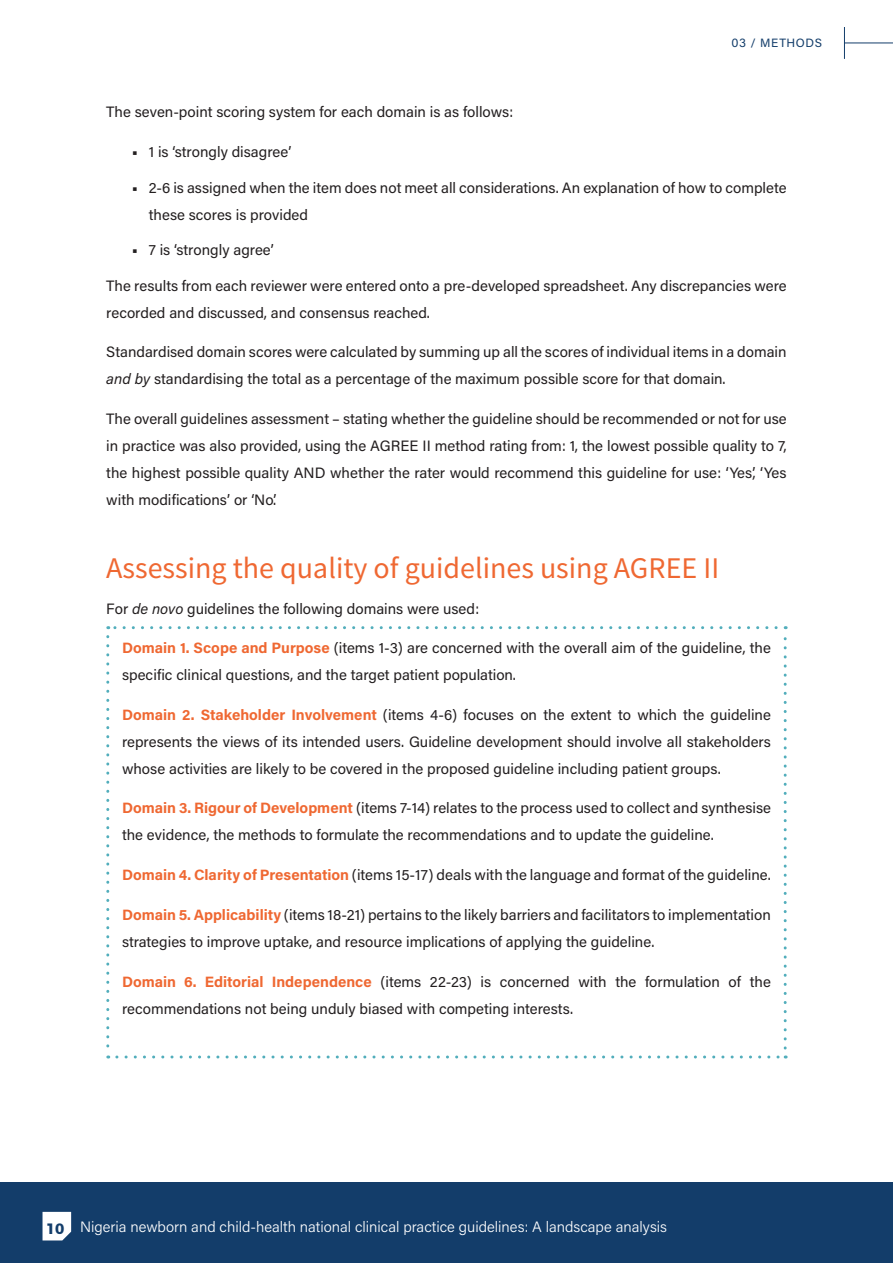
<style>
.page{position:relative;width:893px;height:1263px;background:#fff}
.page>*{position:absolute;margin:0;border:0;box-sizing:border-box;transform-origin:0 0}
.Heading_2{font:30px "Source Sans Pro";color:#ef6832}
.Body_Text{font:15px/27px "Acumin Pro";color:#231f20}
.t1{font:300 15px "Acumin Pro";color:#fff}
.t2{font:12px "Acumin Pro";color:#133d6a}
.s1{font-weight:700}
.s2{font-style:italic}
.s3{font-weight:700;color:#ef6832}
.s4{font-family:"Montserrat";font-weight:700;color:#133d6a}
</style>
<div class="page">
<svg style="left:106px;top:637px;width:3px;height:421px"></svg>
<svg style="left:117px;top:1055px;width:669px;height:3px"></svg>
<svg style="left:784px;top:626px;width:3px;height:422px"></svg>
<svg style="left:108px;top:626px;width:668px;height:3px"></svg>
<div style="left:0;top:1182px;width:893px;height:81px;background:#133d6a"></div>
<hr style="left:844px;top:43px;width:49px;height:1px;background:#133d6a">
<hr style="left:844px;top:27px;width:1px;height:32px;background:#133d6a">
<svg style="left:43px;top:1212px;width:28px;height:28px"></svg>
<p class="t2" style="left:732px;top:35px;width:49px">03 / Methods</p>
<p class="Body_Text" style="left:106px;top:98px;width:408px">The seven-point scoring system for each domain is as follows:</p>
<p class="Body_Text" style="left:132px;top:138px;width:161px"><span class="s1">•</span> 1 is ‘strongly disagree’</p>
<p class="Body_Text" style="left:149px;top:173px;width:639px;text-indent:-17px"><span class="s1">•</span> 2-6 is assigned when the item does not meet all considerations. An explanation of how to complete these scores is provided</p>
<p class="Body_Text" style="left:132px;top:236px;width:144px"><span class="s1">•</span> 7 is ‘strongly agree’</p>
<p class="Body_Text" style="left:106px;top:271px;width:682px">The results from each reviewer were entered onto a pre-developed spreadsheet. Any discrepancies were recorded and discussed, and consensus reached.</p>
<p class="Body_Text" style="left:106px;top:338px;width:682px">Standardised domain scores were calculated by summing up all the scores of individual items in a domain <span class="s2">and by</span> standardising the total as a percentage of the maximum possible score for that domain.</p>
<p class="Body_Text" style="left:106px;top:405px;width:682px;text-align:justify">The overall guidelines assessment – stating whether the guideline should be recommended or not for use in practice was also provided, using the AGREE II method rating from: 1, the lowest possible quality to 7, the highest possible quality AND whether the rater would recommend this guideline for use: ‘Yes’, ‘Yes with modifications’ or ‘No’.</p>
<p class="Heading_2" style="left:106px;top:550px;width:614px">Assessing the quality of guidelines using AGREE II</p>
<p class="Body_Text" style="left:106px;top:594px;width:374px">For <span class="s2">de novo</span> guidelines the following domains were used:</p>
<p class="Body_Text" style="left:122px;top:634px;width:650px"><span class="s3">Domain 1. Scope and Purpose</span> (items 1-3) are concerned with the overall aim of the guideline, the specific clinical questions, and the target patient population.</p>
<p class="Body_Text" style="left:122px;top:700px;width:650px;text-align:justify"><span class="s3">Domain 2. Stakeholder Involvement</span> (items 4-6) focuses on the extent to which the guideline represents the views of its intended users. Guideline development should involve all stakeholders whose activities are likely to be covered in the proposed guideline including patient groups.</p>
<p class="Body_Text" style="left:122px;top:794px;width:650px"><span class="s3">Domain 3. Rigour of Development</span> (items 7-14) relates to the process used to collect and synthesise the evidence, the methods to formulate the recommendations and to update the guideline.</p>
<p class="Body_Text" style="left:122px;top:861px;width:650px"><span class="s3">Domain 4. Clarity of Presentation</span> (items 15-17) deals with the language and format of the guideline.</p>
<p class="Body_Text" style="left:122px;top:901px;width:650px"><span class="s3">Domain 5. Applicability</span> (items 18-21) pertains to the likely barriers and facilitators to implementation strategies to improve uptake, and resource implications of applying the guideline.</p>
<p class="Body_Text" style="left:122px;top:967px;width:650px"><span class="s3">Domain 6. Editorial Independence</span> (items 22-23) is concerned with the formulation of the recommendations not being unduly biased with competing interests.</p>
<p class="t1" style="left:46px;top:1216px;width:623px"><span class="s4">10</span> Nigeria newborn and child-health national clinical practice guidelines: A landscape analysis</p>
</div>
